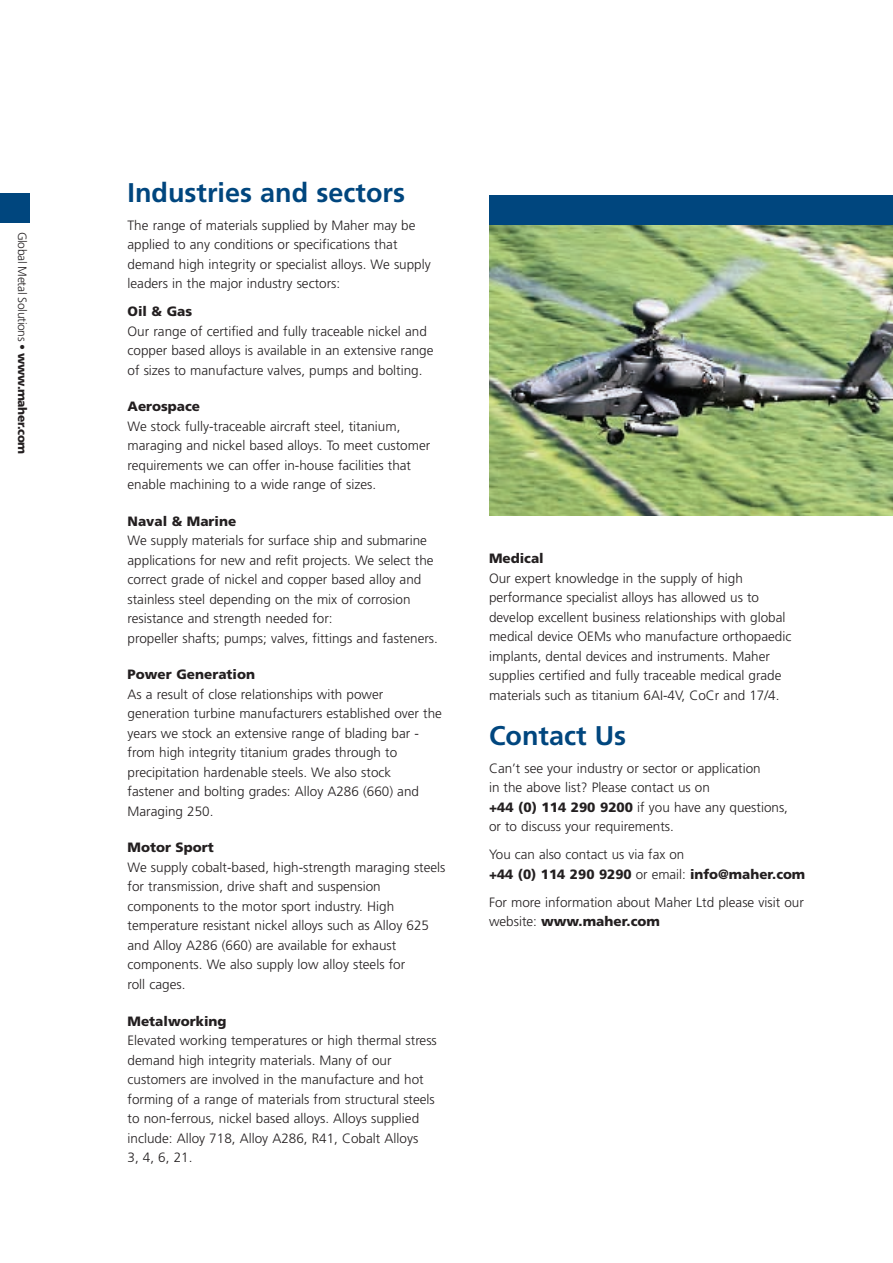
<style>
.page{position:relative;width:893px;height:1263px;background:#fff}
.page>*{position:absolute;margin:0;border:0;box-sizing:border-box;transform-origin:0 0}
.t1{font:700 27px "Frutiger";color:#00467e}
.t2{font:300 13.5px/19.5px "Frutiger";color:#231f20}
.t3{font:900 13.5px "Frutiger";color:#231f20}
.t4{font:300 12px "Frutiger";letter-spacing:-.03em;color:#231f20}
.s1{font-weight:900}
</style>
<div class="page">
<div style="left:0;top:194px;width:30px;height:29px;background:#00467e"></div>
<img style="left:489px;top:225px;width:403px;height:291px">
<div style="left:489px;top:195px;width:403px;height:30px;background:#00467e"></div>
<p class="t4" style="left:27px;top:232px;width:224px;rotate:90deg">Global Metal Solutions • <span class="s1">www.maher.com</span></p>
<h1 class="t1" style="left:128px;top:182px;width:279px">Industries and sectors</h1>
<p class="t2" style="left:128px;top:216px;width:305px">The range of materials supplied by Maher may be applied to any conditions or specifications that demand high integrity or specialist alloys. We supply leaders in the major industry sectors:</p>
<p class="t3" style="left:128px;top:306px;width:66px">Oil &amp; Gas</p>
<p class="t2" style="left:128px;top:322px;width:307px">Our range of certified and fully traceable nickel and copper based alloys is available in an extensive range of sizes to manufacture valves, pumps and bolting.</p>
<p class="t3" style="left:128px;top:401px;width:74px">Aerospace</p>
<p class="t2" style="left:128px;top:417px;width:304px">We stock fully-traceable aircraft steel, titanium, maraging and nickel based alloys. To meet customer requirements we can offer in-house facilities that enable machining to a wide range of sizes.</p>
<p class="t3" style="left:128px;top:516px;width:110px">Naval &amp; Marine</p>
<p class="t2" style="left:128px;top:532px;width:312px">We supply materials for surface ship and submarine applications for new and refit projects. We select the correct grade of nickel and copper based alloy and stainless steel depending on the mix of corrosion resistance and strength needed for:<br>propeller shafts; pumps; valves, fittings and fasteners.</p>
<p class="t3" style="left:128px;top:669px;width:129px">Power Generation</p>
<p class="t2" style="left:128px;top:685px;width:316px">As a result of close relationships with power generation turbine manufacturers established over the years we stock an extensive range of blading bar - from high integrity titanium grades through to precipitation hardenable steels. We also stock<br>fastener and bolting grades: Alloy A286 (660) and Maraging 250.</p>
<p class="t3" style="left:128px;top:842px;width:88px">Motor Sport</p>
<p class="t2" style="left:128px;top:858px;width:319px">We supply cobalt-based, high-strength maraging steels for transmission, drive shaft and suspension components to the motor sport industry. High temperature resistant nickel alloys such as Alloy 625 and Alloy A286 (660) are available for exhaust components. We also supply low alloy steels for<br>roll cages.</p>
<p class="t3" style="left:128px;top:1015px;width:101px">Metalworking</p>
<p class="t2" style="left:128px;top:1031px;width:311px">Elevated working temperatures or high thermal stress demand high integrity materials. Many of our customers are involved in the manufacture and hot forming of a range of materials from structural steels to non-ferrous, nickel based alloys. Alloys supplied include: Alloy 718, Alloy A286, R41, Cobalt Alloys<br>3, 4, 6, 21.</p>
<p class="t3" style="left:489px;top:553px;width:56px">Medical</p>
<p class="t2" style="left:489px;top:569px;width:304px">Our expert knowledge in the supply of high performance specialist alloys has allowed us to develop excellent business relationships with global medical device OEMs who manufacture orthopaedic implants, dental devices and instruments. Maher supplies certified and fully traceable medical grade materials such as titanium 6AI-4V, CoCr and 17/4.</p>
<h1 class="t1" style="left:489px;top:725px;width:139px">Contact Us</h1>
<p class="t2" style="left:489px;top:759px;width:301px">Can’t see your industry or sector or application<br>in the above list? Please contact us on<br><span class="s1">+44 (0) 114 290 9200</span> if you have any questions, or to discuss your requirements.</p>
<p class="t2" style="left:489px;top:846px;width:318px">You can also contact us via fax on<br><span class="s1">+44 (0) 114 290 9290</span> or email: <span class="s1">info@maher.com</span></p>
<p class="t2" style="left:489px;top:893px;width:316px">For more information about Maher Ltd please visit our website: <span class="s1">www.maher.com</span></p>
</div>
